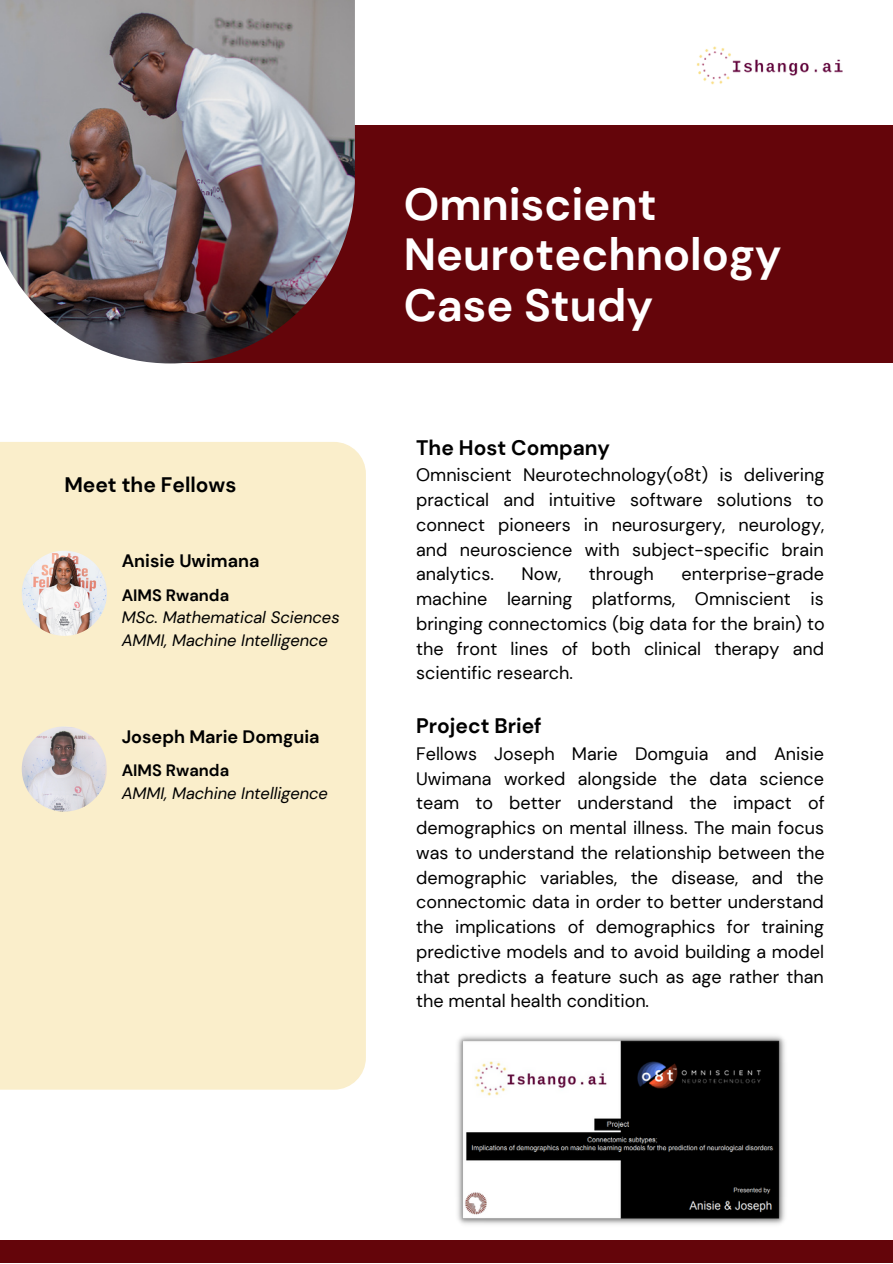
<style>
.page{position:relative;width:893px;height:1264px;background:#fff}
.page>*{position:absolute;margin:0;border:0;box-sizing:border-box;transform-origin:0 0}
.t1{font:700 45px/50.6px "DM Sans";color:#fff}
.t2{font:700 21px "DM Sans";color:#000}
.t3{font:18px/24.8px "DM Sans";color:#000;text-align:justify}
.t4{font:700 18px "DM Sans";color:#000}
.t5{font:italic 16.5px/22.5px "DM Sans";color:#000}
.t6{font:700 16.5px "DM Sans";color:#000}
</style>
<div class="page">
<div style="left:161px;top:125px;width:731px;height:238px;background:#64050a"></div>
<img style="left:0;top:0;width:355px;height:363px">
<div style="left:0;top:442px;width:366px;height:647px;background:#faeecb"></div>
<div style="left:0;top:1240px;width:892px;height:22px;background:#64050a"></div>
<img style="left:22px;top:726px;width:85px;height:85px;border-radius:50%">
<img style="left:696px;top:46px;width:146px;height:38px">
<img style="left:22px;top:550px;width:85px;height:86px;border-radius:50%">
<img style="left:399px;top:1005px;width:442px;height:248px;border-radius:21px">
<p class="t2" style="left:64px;top:471px;width:174px">Meet the Fellows</p>
<p class="t4" style="left:122px;top:549px;width:139px">Anisie Uwimana</p>
<p class="t6" style="left:122px;top:584px;width:109px">AIMS Rwanda</p>
<p class="t5" style="left:122px;top:606px;width:220px">MSc. Mathematical Sciences<br>AMMI, Machine Intelligence</p>
<p class="t4" style="left:122px;top:724px;width:199px">Joseph Marie Domguia</p>
<p class="t6" style="left:122px;top:760px;width:109px">AIMS Rwanda</p>
<p class="t5" style="left:122px;top:782px;width:208px">AMMI, Machine Intelligence</p>
<h1 class="t1" style="left:404px;top:179px;width:379px">Omniscient<br>Neurotechnology<br>Case Study</h1>
<p class="t2" style="left:416px;top:434px;width:195px">The Host Company</p>
<p class="t3" style="left:416px;top:463px;width:409px">Omniscient Neurotechnology(o8t) is delivering practical and intuitive software solutions to connect pioneers in neurosurgery, neurology, and neuroscience with subject-specific brain analytics.</p>
<p class="t3" style="left:416px;top:562px;width:410px;text-indent:265px">enterprise-grade machine learning platforms, Omniscient is bringing connectomics (big data for the brain) to the front lines of both clinical therapy and scientific research.</p>
<p class="t3" style="left:521px;top:562px;width:41px">Now,</p>
<p class="t3" style="left:589px;top:562px;width:66px">through</p>
<p class="t2" style="left:416px;top:712px;width:127px">Project Brief</p>
<p class="t3" style="left:416px;top:741px;width:410px">Fellows Joseph Marie Domguia and Anisie Uwimana worked alongside the data science team to better understand the impact of demographics on mental illness. The main focus was to understand the relationship between the demographic variables, the disease, and the connectomic data in order to better understand the implications of demographics for training predictive models and to avoid building a model that predicts a feature such as age rather than the mental health condition.</p>
</div>
